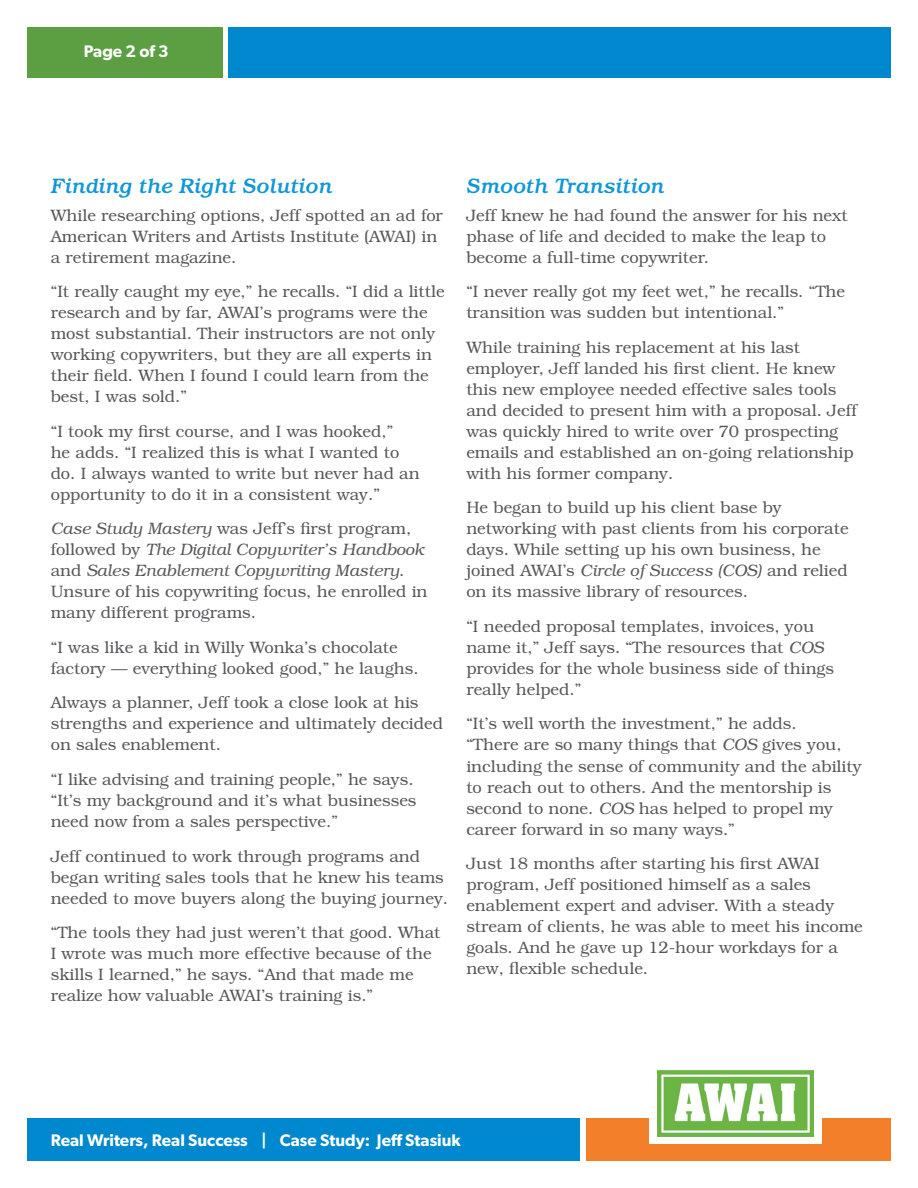
<style>
.page{position:relative;width:918px;height:1188px;background:#fff}
.page>*{position:absolute;margin:0;border:0;box-sizing:border-box;transform-origin:0 0}
.t1{font:italic 500 21px "Bookman";color:#1097d6}
.t2{font:600 16.8px "Gibson";color:#fff}
.t3{font:300 16.5px/21px "Bookman";color:#57585a}
.s1{font-style:italic}
</style>
<div class="page">
<div style="left:229px;top:27px;width:662px;height:51px;background:#0088ce"></div>
<div style="left:27px;top:1119px;width:553px;height:42px;background:#0088ce"></div>
<div style="left:27px;top:27px;width:195px;height:51px;background:#5c9f43"></div>
<div style="left:586px;top:1119px;width:305px;height:42px;background:#f47f2a"></div>
<div style="left:649px;top:1061px;width:173px;height:83px;background:#fff"></div>
<img style="left:657px;top:1070px;width:156px;height:66px">
<p class="t2" style="left:84px;top:42px;width:86px">Page 2 of 3</p>
<p class="t1" style="left:51px;top:174px;width:283px">Finding the Right Solution</p>
<p class="t3" style="left:51px;top:205px;width:394px">While researching options, Jeff spotted an ad for<br>American Writers and Artists Institute (AWAI) in a retirement magazine.</p>
<p class="t3" style="left:51px;top:282px;width:395px">“It really caught my eye,” he recalls. “I did a little research and by far, AWAI’s programs were the most substantial. Their instructors are not only working copywriters, but they are all experts in their field. When I found I could learn from the best, I was sold.”</p>
<p class="t3" style="left:51px;top:421px;width:370px">“I took my first course, and I was hooked,”<br>he adds. “I realized this is what I wanted to do. I always wanted to write but never had an opportunity to do it in a consistent way.”</p>
<p class="t3" style="left:51px;top:519px;width:378px"><span class="s1">Case Study Mastery</span> was Jeff’s first program, followed by <span class="s1">The Digital Copywriter’s Handbook </span>and <span class="s1">Sales Enablement Copywriting Mastery</span>.<br>Unsure of his copywriting focus, he enrolled in many different programs.</p>
<p class="t3" style="left:51px;top:637px;width:369px">“I was like a kid in Willy Wonka’s chocolate factory — everything looked good,” he laughs.</p>
<p class="t3" style="left:51px;top:693px;width:394px">Always a planner, Jeff took a close look at his strengths and experience and ultimately decided on sales enablement.</p>
<p class="t3" style="left:51px;top:769px;width:367px">“I like advising and training people,” he says. “It’s my background and it’s what businesses need now from a sales perspective.”</p>
<p class="t3" style="left:51px;top:846px;width:399px">Jeff continued to work through programs and began writing sales tools that he knew his teams needed to move buyers along the buying journey.</p>
<p class="t3" style="left:51px;top:922px;width:391px">“The tools they had just weren’t that good. What I wrote was much more effective because of the skills I learned,” he says. “And that made me realize how valuable AWAI’s training is.”</p>
<p class="t1" style="left:466px;top:174px;width:200px">Smooth Transition</p>
<p class="t3" style="left:466px;top:205px;width:383px">Jeff knew he had found the answer for his next phase of life and decided to make the leap to become a full-time copywriter.</p>
<p class="t3" style="left:466px;top:282px;width:380px">“I never really got my feet wet,” he recalls. “The transition was sudden but intentional.”</p>
<p class="t3" style="left:466px;top:337px;width:392px">While training his replacement at his last employer, Jeff landed his first client. He knew this new employee needed effective sales tools and decided to present him with a proposal. Jeff was quickly hired to write over 70 prospecting emails and established an on-going relationship with his former company.</p>
<p class="t3" style="left:466px;top:498px;width:384px">He began to build up his client base by networking with past clients from his corporate days. While setting up his own business, he joined AWAI’s <span class="s1">Circle of Success (COS)</span> and relied on its massive library of resources.</p>
<p class="t3" style="left:466px;top:616px;width:369px">“I needed proposal templates, invoices, you name it,” Jeff says. “The resources that <span class="s1">COS </span>provides for the whole business side of things really helped.”</p>
<p class="t3" style="left:466px;top:714px;width:397px">“It’s well worth the investment,” he adds.<br>“There are so many things that <span class="s1">COS</span> gives you, including the sense of community and the ability to reach out to others. And the mentorship is second to none. <span class="s1">COS</span> has helped to propel my career forward in so many ways.”</p>
<p class="t3" style="left:466px;top:853px;width:398px">Just 18 months after starting his first AWAI program, Jeff positioned himself as a sales enablement expert and adviser. With a steady stream of clients, he was able to meet his income goals. And he gave up 12-hour workdays for a new, flexible schedule.</p>
<p class="t2" style="left:51px;top:1130px;width:412px">Real Writers, Real Success | Case Study: Jeff Stasiuk</p>
</div>
